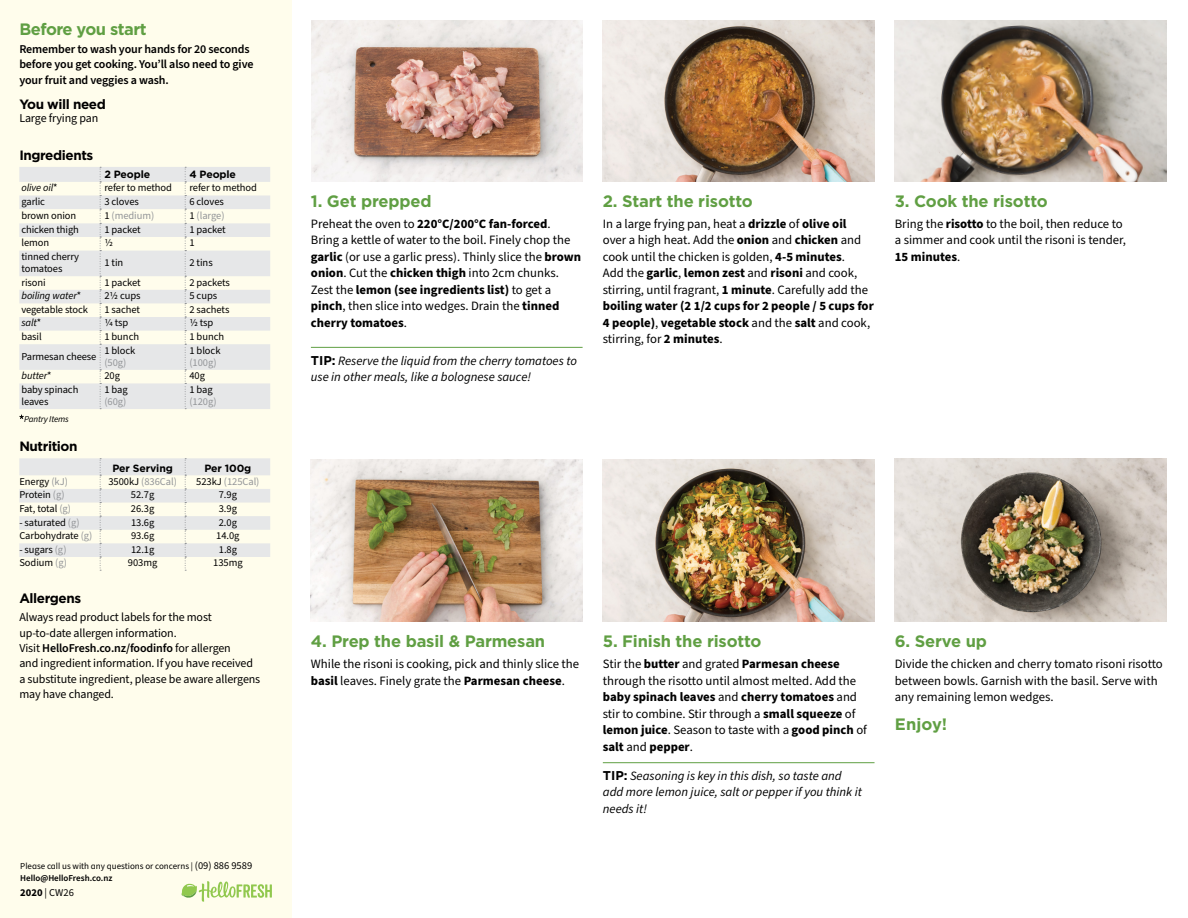
<style>
.page{position:relative;width:1188px;height:918px;background:#fff}
.page>*{position:absolute;margin:0;border:0;box-sizing:border-box;transform-origin:0 0}
.t1{font:700 16.5px "Gotham";letter-spacing:-.01em;color:#609f43}
.t2{font:700 16.5px "Gotham";letter-spacing:-.03em;color:#609f43}
.t3{font:700 13.5px "Gotham";letter-spacing:-.03em;color:#000}
.t4{font:12.75px/16.5px "Source Sans Pro";color:#000}
.t5{font:italic 12.75px/16.5px "Source Sans Pro";color:#000}
.t6{font:12px/15.3px "Source Sans Pro";letter-spacing:-.01em;color:#000}
.t7{font:600 12px/15.3px "Source Sans Pro";letter-spacing:-.01em;color:#000}
.t8{font:10.5px/12px "Source Sans Pro";letter-spacing:-.01em;color:#000}
.t9{font:10.5px "Source Sans Pro";letter-spacing:-.005em;color:#939598}
.t10{font:italic 10.5px "Source Sans Pro";letter-spacing:-.01em;color:#000}
.t11{font:700 10.5px "Gotham";letter-spacing:-.01em;color:#000}
.t12{font:9px/12px "Source Sans Pro";color:#000}
.t13{font:italic 9px "Source Sans Pro";letter-spacing:-.02em;color:#000}
.s1{font-style:normal}
.s2{color:#000}
.s3{color:#939598}
.s4{font-weight:600}
.s5{font-size:10.5px}
.s6{font-weight:700}
.s7{font-family:"Gotham";font-weight:700;font-style:normal}
</style>
<div class="page">
<div style="left:0;top:0;width:292px;height:918px;background:#fffdec"></div>
<svg style="left:182px;top:881px;width:90px;height:21px"></svg>
<svg style="left:19px;top:167px;width:251px;height:242px;fill:#e6e7e8"></svg>
<svg style="left:100px;top:167px;width:1px;height:242px"></svg>
<svg style="left:185px;top:167px;width:1px;height:242px"></svg>
<svg style="left:19px;top:415px;width:5px;height:4px"></svg>
<svg style="left:19px;top:458px;width:251px;height:113px"></svg>
<hr style="left:603px;top:762px;width:272px;height:1px;background:#609f43">
<hr style="left:311px;top:347px;width:272px;height:1px;background:#609f43">
<img style="left:311px;top:459px;width:272px;height:162px">
<img style="left:603px;top:459px;width:272px;height:162px">
<img style="left:895px;top:459px;width:271px;height:162px">
<img style="left:311px;top:20px;width:272px;height:161px">
<img style="left:603px;top:20px;width:272px;height:161px">
<img style="left:895px;top:20px;width:272px;height:161px">
<p class="t2" style="left:19px;top:18px;width:129px">Before you start</p>
<p class="t7" style="left:19px;top:42px;width:236px">Remember to wash your hands for 20 seconds before you get cooking. You’ll also need to give your fruit and veggies a wash.</p>
<p class="t3" style="left:19px;top:95px;width:88px">You will need</p>
<p class="t6" style="left:19px;top:111px;width:80px">Large frying pan</p>
<p class="t3" style="left:19px;top:146px;width:75px">Ingredients</p>
<p class="t11" style="left:104px;top:167px;width:47px">2 People</p>
<p class="t11" style="left:189px;top:167px;width:48px">4 People</p>
<p class="t10" style="left:21px;top:181px;width:38px">olive oil<span class="s1">*</span></p>
<p class="t8" style="left:104px;top:182px;width:69px">refer to method</p>
<p class="t8" style="left:189px;top:182px;width:69px">refer to method</p>
<p class="t8" style="left:21px;top:196px;width:25px">garlic</p>
<p class="t8" style="left:104px;top:196px;width:36px">3 cloves</p>
<p class="t8" style="left:189px;top:196px;width:36px">6 cloves</p>
<p class="t8" style="left:21px;top:210px;width:56px">brown onion</p>
<p class="t9" style="left:104px;top:208px;width:51px"><span class="s2">1</span> (medium)</p>
<p class="t9" style="left:189px;top:208px;width:37px"><span class="s2">1</span> (large)</p>
<p class="t8" style="left:21px;top:224px;width:59px">chicken thigh</p>
<p class="t8" style="left:104px;top:224px;width:38px">1 packet</p>
<p class="t8" style="left:189px;top:224px;width:38px">1 packet</p>
<p class="t8" style="left:21px;top:237px;width:29px">lemon</p>
<p class="t8" style="left:104px;top:237px;width:10px">1/2</p>
<p class="t8" style="left:189px;top:237px;width:7px">1</p>
<p class="t8" style="left:21px;top:251px;width:59px">tinned cherry tomatoes</p>
<p class="t8" style="left:104px;top:257px;width:20px">1 tin</p>
<p class="t8" style="left:189px;top:257px;width:25px">2 tins</p>
<p class="t8" style="left:21px;top:276px;width:26px">risoni</p>
<p class="t8" style="left:104px;top:276px;width:38px">1 packet</p>
<p class="t8" style="left:189px;top:276px;width:42px">2 packets</p>
<p class="t10" style="left:21px;top:289px;width:61px">boiling water<span class="s1">*</span></p>
<p class="t8" style="left:104px;top:290px;width:38px">21/2 cups</p>
<p class="t8" style="left:189px;top:290px;width:29px">5 cups</p>
<p class="t8" style="left:21px;top:304px;width:68px">vegetable stock</p>
<p class="t8" style="left:104px;top:304px;width:37px">1 sachet</p>
<p class="t8" style="left:189px;top:304px;width:42px">2 sachets</p>
<p class="t10" style="left:21px;top:316px;width:21px">salt<span class="s1">*</span></p>
<p class="t8" style="left:104px;top:317px;width:26px">1/4 tsp</p>
<p class="t8" style="left:189px;top:317px;width:26px">1/2 tsp</p>
<p class="t8" style="left:21px;top:331px;width:22px">basil</p>
<p class="t8" style="left:104px;top:331px;width:36px">1 bunch</p>
<p class="t8" style="left:189px;top:331px;width:36px">1 bunch</p>
<p class="t8" style="left:21px;top:350px;width:76px">Parmesan cheese</p>
<p class="t8" style="left:104px;top:344px;width:33px">1 block</p>
<p class="t9" style="left:104px;top:355px;width:24px">(50g)</p>
<p class="t8" style="left:189px;top:344px;width:33px">1 block</p>
<p class="t9" style="left:189px;top:355px;width:29px">(100g)</p>
<p class="t10" style="left:21px;top:369px;width:32px">butter<span class="s1">*</span></p>
<p class="t8" style="left:104px;top:370px;width:17px">20g</p>
<p class="t8" style="left:189px;top:370px;width:17px">40g</p>
<p class="t8" style="left:21px;top:384px;width:58px">baby spinach leaves</p>
<p class="t8" style="left:104px;top:384px;width:25px">1 bag</p>
<p class="t8" style="left:189px;top:384px;width:25px">1 bag</p>
<p class="t9" style="left:189px;top:394px;width:29px">(120g)</p>
<p class="t9" style="left:104px;top:394px;width:24px">(60g)</p>
<p class="t13" style="left:24px;top:413px;width:46px">Pantry Items</p>
<p class="t3" style="left:19px;top:438px;width:60px">Nutrition</p>
<p class="t11" style="left:112px;top:461px;width:62px">Per Serving</p>
<p class="t11" style="left:204px;top:461px;width:48px">Per 100g</p>
<p class="t8" style="left:19px;top:476px;width:50px">Energy <span class="s3">(kJ)</span></p>
<p class="t9" style="left:108px;top:474px;width:70px"><span class="s2">3500kJ</span> (836Cal)</p>
<p class="t9" style="left:196px;top:474px;width:65px"><span class="s2">523kJ</span> (125Cal)</p>
<p class="t8" style="left:19px;top:489px;width:47px">Protein <span class="s3">(g)</span></p>
<p class="t8" style="left:131px;top:489px;width:25px">52.7g</p>
<p class="t8" style="left:219px;top:489px;width:20px">7.9g</p>
<p class="t8" style="left:19px;top:503px;width:53px">Fat, total <span class="s3">(g)</span></p>
<p class="t8" style="left:131px;top:503px;width:25px">26.3g</p>
<p class="t8" style="left:219px;top:503px;width:20px">3.9g</p>
<p class="t8" style="left:19px;top:516px;width:62px">- saturated <span class="s3">(g)</span></p>
<p class="t8" style="left:131px;top:516px;width:25px">13.6g</p>
<p class="t8" style="left:219px;top:516px;width:20px">2.0g</p>
<p class="t8" style="left:19px;top:530px;width:75px">Carbohydrate <span class="s3">(g)</span></p>
<p class="t8" style="left:131px;top:530px;width:25px">93.6g</p>
<p class="t8" style="left:216px;top:530px;width:25px">14.0g</p>
<p class="t8" style="left:19px;top:544px;width:49px">- sugars <span class="s3">(g)</span></p>
<p class="t8" style="left:131px;top:544px;width:25px">12.1g</p>
<p class="t8" style="left:219px;top:544px;width:20px">1.8g</p>
<p class="t8" style="left:19px;top:557px;width:49px">Sodium <span class="s3">(g)</span></p>
<p class="t8" style="left:128px;top:557px;width:31px">903mg</p>
<p class="t8" style="left:213px;top:557px;width:31px">135mg</p>
<p class="t3" style="left:19px;top:589px;width:63px">Allergens</p>
<p class="t6" style="left:19px;top:610px;width:242px">Always read product labels for the most up-to-date allergen information.<br>Visit <span class="s4">HelloFresh.co.nz/foodinfo</span> for allergen<br>and ingredient information. If you have received a substitute ingredient, please be aware allergens may have changed.</p>
<p class="t12" style="left:20px;top:860px;width:234px">Please call us with any questions or concerns | <span class="s5">(09) 886 9589<br></span><span class="s4">Hello@HelloFresh.co.nz</span></p>
<p class="t8" style="left:20px;top:887px;width:55px"><span class="s6">2020</span> | CW26</p>
<p class="t1" style="left:311px;top:190px;width:122px">1. Get prepped</p>
<p class="t4" style="left:311px;top:216px;width:272px">Preheat the oven to <span class="s6">220°C/200°C fan-forced</span>.<br>Bring a kettle of water to the boil. Finely chop the <span class="s6">garlic</span> (or use a garlic press). Thinly slice the <span class="s6">brown onion</span>. Cut the <span class="s6">chicken thigh</span> into 2cm chunks.<br>Zest the <span class="s6">lemon (see ingredients list)</span> to get a <span class="s6">pinch</span>, then slice into wedges. Drain the <span class="s6">tinned cherry tomatoes</span>.</p>
<p class="t5" style="left:311px;top:352px;width:268px"><span class="s7">TIP:</span> Reserve the liquid from the cherry tomatoes to use in other meals, like a bolognese sauce!</p>
<p class="t1" style="left:603px;top:190px;width:152px">2. Start the risotto</p>
<p class="t4" style="left:603px;top:216px;width:273px">In a large frying pan, heat a <span class="s6">drizzle</span> of <span class="s6">olive oil<br></span>over a high heat. Add the <span class="s6">onion</span> and <span class="s6">chicken</span> and cook until the chicken is golden, <span class="s6">4-5 minutes</span>.<br>Add the <span class="s6">garlic</span>, <span class="s6">lemon zest</span> and <span class="s6">risoni</span> and cook, stirring, until fragrant, <span class="s6">1 minute</span>. Carefully add the <span class="s6">boiling water (2 1/2 cups for 2 people / 5 cups for 4 people)</span>, <span class="s6">vegetable stock</span> and the <span class="s6">salt</span> and cook, stirring, for <span class="s6">2 minutes</span>.</p>
<p class="t1" style="left:895px;top:190px;width:155px">3. Cook the risotto</p>
<p class="t4" style="left:895px;top:216px;width:233px">Bring the <span class="s6">risotto</span> to the boil, then reduce to a simmer and cook until the risoni is tender,<br><span class="s6">15 minutes</span>.</p>
<p class="t1" style="left:311px;top:631px;width:236px">4. Prep the basil &amp; Parmesan</p>
<p class="t4" style="left:311px;top:656px;width:270px">While the risoni is cooking, pick and thinly slice the <span class="s6">basil</span> leaves. Finely grate the <span class="s6">Parmesan cheese</span>.</p>
<p class="t1" style="left:603px;top:631px;width:160px">5. Finish the risotto</p>
<p class="t4" style="left:603px;top:656px;width:266px">Stir the <span class="s6">butter</span> and grated <span class="s6">Parmesan cheese </span>through the risotto until almost melted. Add the <span class="s6">baby spinach leaves</span> and <span class="s6">cherry tomatoes</span> and stir to combine. Stir through a <span class="s6">small squeeze</span> of <span class="s6">lemon juice</span>. Season to taste with a <span class="s6">good pinch</span> of <span class="s6">salt</span> and <span class="s6">pepper</span>.</p>
<p class="t5" style="left:603px;top:768px;width:261px"><span class="s7">TIP:</span> Seasoning is key in this dish, so taste and add more lemon juice, salt or pepper if you think it needs it!</p>
<p class="t1" style="left:895px;top:631px;width:94px">6. Serve up</p>
<p class="t4" style="left:895px;top:656px;width:270px">Divide the chicken and cherry tomato risoni risotto between bowls. Garnish with the basil. Serve with any remaining lemon wedges.</p>
<p class="t1" style="left:895px;top:714px;width:54px">Enjoy!</p>
</div>
